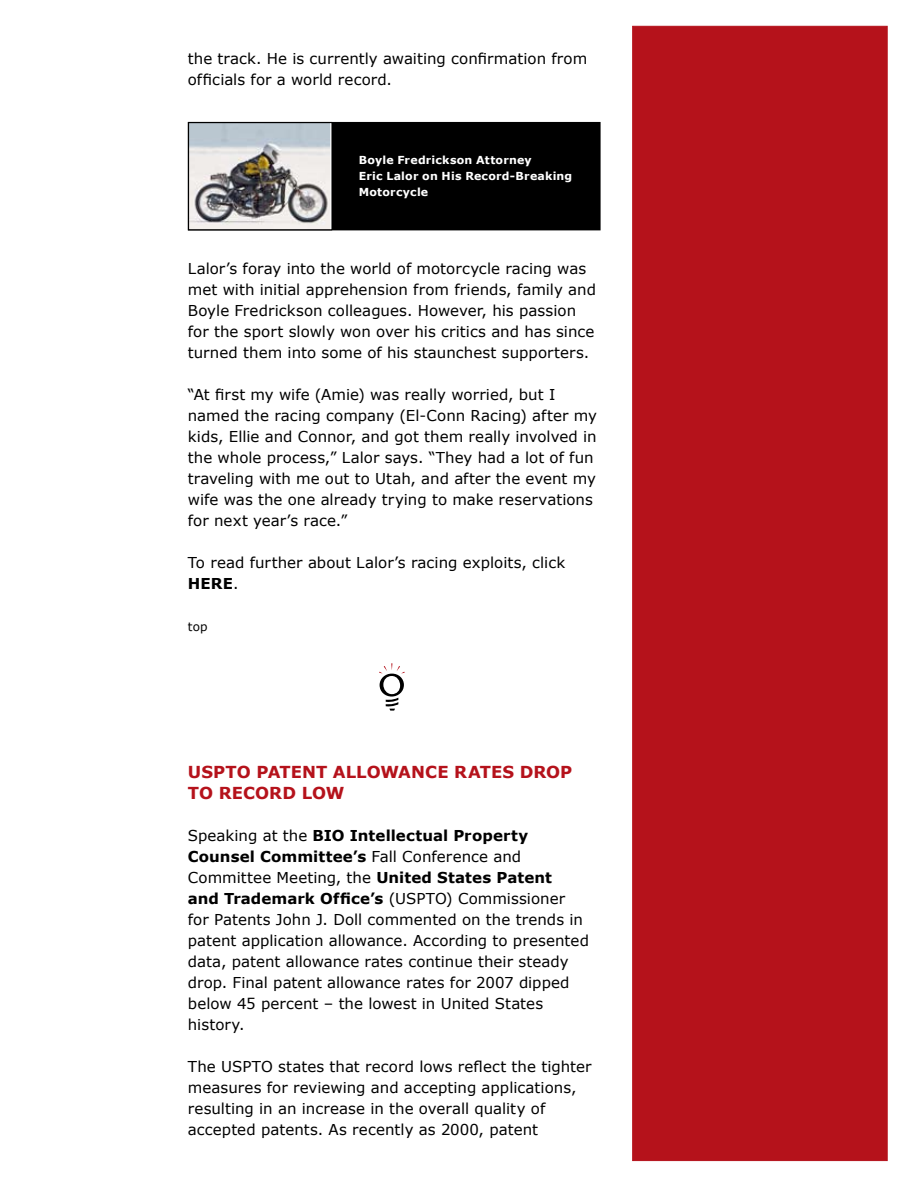
<style>
.page{position:relative;width:918px;height:1188px;background:#fff}
.page>*{position:absolute;margin:0;border:0;box-sizing:border-box;transform-origin:0 0}
.t1{font:700 16.5px "Verdana";color:#b5121b}
.t2{font:15px/21px "Verdana";letter-spacing:.005em;color:#000}
.t3{font:700 15px "Verdana";color:#000}
.t4{font:12px "Verdana";color:#000}
.t5{font:700 11.1px/15.9px "Verdana";letter-spacing:.015em;color:#fff}
.s1{font-weight:700}
</style>
<div class="page">
<div style="left:632px;top:26px;width:256px;height:1135px;background:#b5121b;border:1px solid #b5121b"></div>
<svg style="left:379px;top:663px;width:26px;height:48px"></svg>
<div style="left:188px;top:123px;width:412px;height:107px;background:#000"></div>
<div style="left:188px;top:122px;width:413px;height:108px;border:1px solid #000"></div>
<img style="left:190px;top:124px;width:140px;height:104px">
<div style="left:188px;top:122px;width:144px;height:108px;border:1px solid #000"></div>
<hr style="left:330px;top:123px;width:1px;height:106px;background:#fff">
<p class="t2" style="left:188px;top:48px;width:401px">the track. He is currently awaiting confirmation from officials for a world record.</p>
<p class="t5" style="left:359px;top:152px;width:215px">Boyle Fredrickson Attorney<br>Eric Lalor on H is Record-Breaking<br>Motorcycle</p>
<p class="t2" style="left:188px;top:258px;width:410px">Lalor’s foray into the world of motorcycle racing was met with initial apprehension from friends, family and Boyle Fredrickson colleagues. However, his passion for the sport slowly won over his critics and has since turned them into some of his staunchest supporters.</p>
<p class="t2" style="left:188px;top:384px;width:411px">“At first my wife (Amie) was really worried, but I named the racing company (El-Conn Racing) after my kids, Ellie and Connor, and got them really involved in the whole process,” Lalor says. “They had a lot of fun traveling with me out to Utah, and after the event my wife was the one already trying to make reservations for next year’s race.”</p>
<p class="t2" style="left:188px;top:552px;width:379px">To read further about Lalor’s racing exploits, click</p>
<p class="t3" style="left:188px;top:574px;width:12px">HERE</p>
<p class="t2" style="left:233px;top:573px;width:7px">.</p>
<p class="t4" style="left:188px;top:619px;width:21px">top</p>
<p class="t1" style="left:188px;top:762px;width:158px">USPTO Patent All</p>
<p class="t1" style="left:367px;top:762px;width:205px">owance Rates Drop</p>
<p class="t1" style="left:188px;top:783px;width:158px">to Record Low</p>
<p class="t2" style="left:188px;top:825px;width:403px">Speaking at the <span class="s1">BIO Intellectual Property Counsel Committee’s</span> Fall Conference and Committee Meeting, the <span class="s1">U nited States Patent<br>and Trademark Office’s</span> (USPTO) Commissioner for Patents John J. Doll commented on the trends in patent application allowance. According to presented data, patent allowance rates continue their steady drop. Final patent allowance rates for 2007 dipped below 45 percent – the lowest in United States history.</p>
<p class="t2" style="left:188px;top:1056px;width:405px">The USPTO states that record lows reflect the tighter measures for reviewing and accepting applications, resulting in an increase in the overall quality of accepted patents. As recently as 2000, patent</p>
</div>
